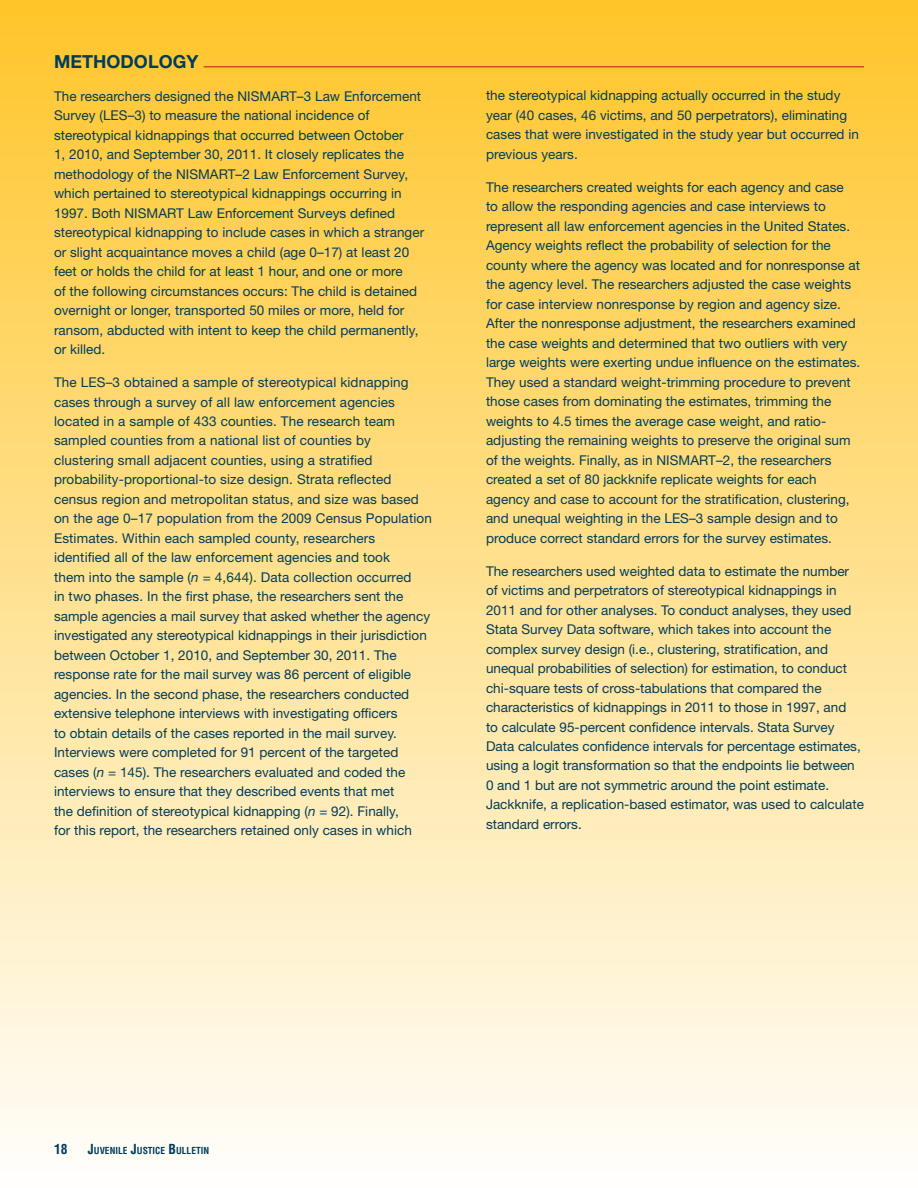
<style>
.page{position:relative;width:918px;height:1188px;background:#fff}
.page>*{position:absolute;margin:0;border:0;box-sizing:border-box;transform-origin:0 0}
.t1{font:700 18px "Helvetica Neue LT Std";letter-spacing:.005em;color:#003d5b}
.t2{font:13.5px/19.5px "Helvetica Neue LT Std";letter-spacing:.005em;color:#003d5b}
.t3{font:700 condensed 13.5px "Helvetica LT Std";color:#003d5b}
.t4{font:700 condensed 9.45px "Helvetica LT Std";color:#003d5b}
.s1{font-style:italic}
.s2{font-size:13.5px}
</style>
<div class="page">
<div style="left:0;top:0;width:918px;height:1188px;background:linear-gradient(to bottom,#ffc529,#fffefc)"></div>
<hr style="left:204px;top:67px;width:660px;height:1px;background:#b5121b">
<h1 class="t1" style="left:54px;top:50px;width:146px">METHODOLOGY</h1>
<p class="t2" style="left:54px;top:86px;width:372px">The researchers designed the NISMART–3 Law Enforcement Survey (LES–3) to measure the national incidence of stereotypical kidnappings that occurred between October<br>1, 2010, and September 30, 2011. It closely replicates the methodology of the NISMART–2 Law Enforcement Survey, which pertained to stereotypical kidnappings occurring in 1997. Both NISMART Law Enforcement Surveys defined stereotypical kidnapping to include cases in which a stranger or slight acquaintance moves a child (age 0–17) at least 20 feet or holds the child for at least 1 hour, and one or more<br>of the following circumstances occurs: The child is detained overnight or longer, transported 50 miles or more, held for ransom, abducted with intent to keep the child permanently, or killed.</p>
<p class="t2" style="left:54px;top:372px;width:379px">The LES–3 obtained a sample of stereotypical kidnapping cases through a survey of all law enforcement agencies located in a sample of 433 counties. The research team sampled counties from a national list of counties by clustering small adjacent counties, using a stratified probability-proportional-to size design. Strata reflected census region and metropolitan status, and size was based on the age 0–17 population from the 2009 Census Population Estimates. Within each sampled county, researchers identified all of the law enforcement agencies and took<br>them into the sample (<span class="s1">n</span> = 4,644). Data collection occurred<br>in two phases. In the first phase, the researchers sent the sample agencies a mail survey that asked whether the agency investigated any stereotypical kidnappings in their jurisdiction between October 1, 2010, and September 30, 2011. The response rate for the mail survey was 86 percent of eligible agencies. In the second phase, the researchers conducted extensive telephone interviews with investigating officers<br>to obtain details of the cases reported in the mail survey.<br>Interviews were completed for 91 percent of the targeted cases (<span class="s1">n</span> = 145). The researchers evaluated and coded the interviews to ensure that they described events that met<br>the definition of stereotypical kidnapping (<span class="s1">n</span> = 92). Finally,<br>for this report, the researchers retained only cases in which</p>
<p class="t2" style="left:486px;top:85px;width:375px">the stereotypical kidnapping actually occurred in the study year (40 cases, 46 victims, and 50 perpetrators), eliminating cases that were investigated in the study year but occurred in previous years.</p>
<p class="t2" style="left:486px;top:177px;width:376px">The researchers created weights for each agency and case<br>to allow the responding agencies and case interviews to represent all law enforcement agencies in the United States.<br>Agency weights reflect the probability of selection for the county where the agency was located and for nonresponse at the agency level. The researchers adjusted the case weights for case interview nonresponse by region and agency size.<br>After the nonresponse adjustment, the researchers examined the case weights and determined that two outliers with very large weights were exerting undue influence on the estimates.<br>They used a standard weight-trimming procedure to prevent those cases from dominating the estimates, trimming the weights to 4.5 times the average case weight, and ratio&shy;adjusting the remaining weights to preserve the original sum of the weights. Finally, as in NISMART–2, the researchers created a set of 80 jackknife replicate weights for each agency and case to account for the stratification, clustering, and unequal weighting in the LES–3 sample design and to produce correct standard errors for the survey estimates.</p>
<p class="t2" style="left:486px;top:561px;width:380px">The researchers used weighted data to estimate the number of victims and perpetrators of stereotypical kidnappings in 2011 and for other analyses. To conduct analyses, they used Stata Survey Data software, which takes into account the complex survey design (i.e., clustering, stratification, and unequal probabilities of selection) for estimation, to conduct chi-square tests of cross-tabulations that compared the characteristics of kidnappings in 2011 to those in 1997, and<br>to calculate 95-percent confidence intervals. Stata Survey Data calculates confidence intervals for percentage estimates, using a logit transformation so that the endpoints lie between 0 and 1 but are not symmetric around the point estimate.<br>Jackknife, a replication-based estimator, was used to calculate standard errors.</p>
<p class="t3" style="left:54px;top:1141px;width:15px">18</p>
<p class="t4" style="left:88px;top:1145px;width:123px"><span class="s2">J</span>UVENILE <span class="s2">J</span>USTICE <span class="s2">B</span>ULLETIN</p>
</div>
